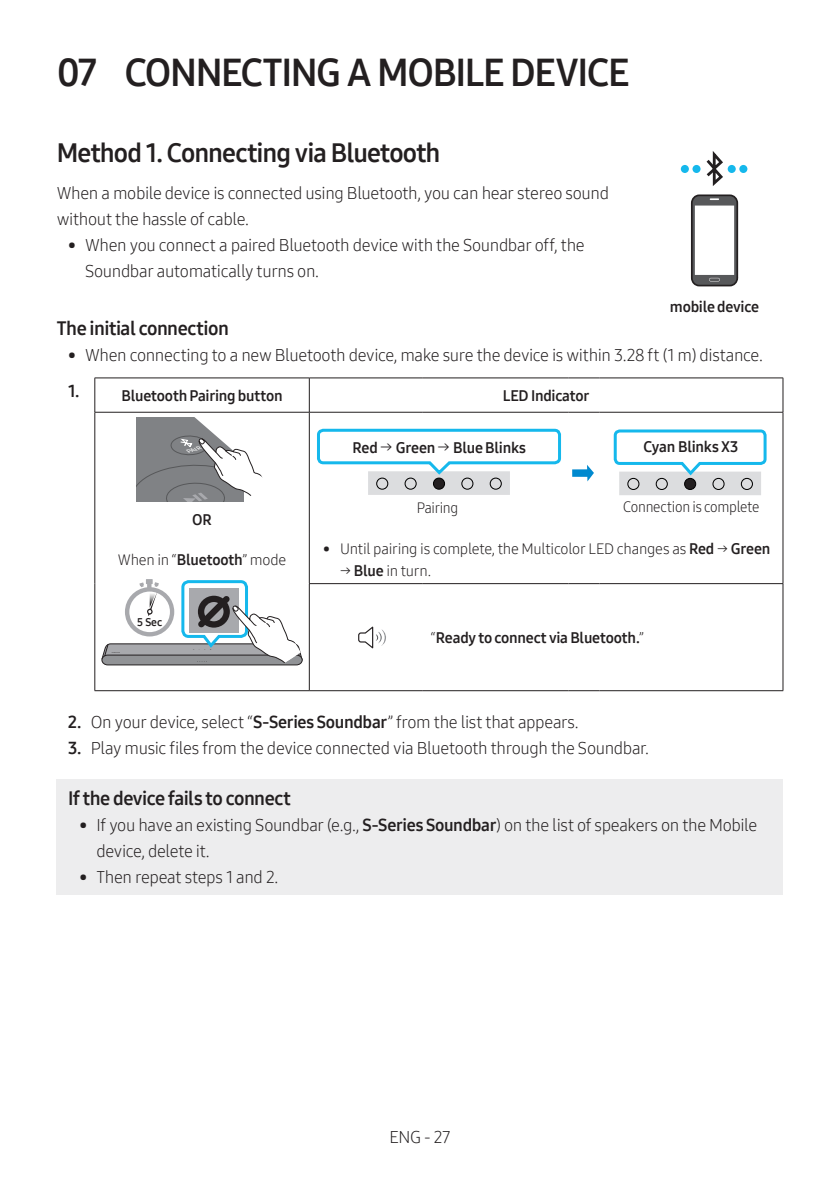
<style>
.page{position:relative;width:840px;height:1191px;background:#fff}
.page>*{position:absolute;margin:0;border:0;box-sizing:border-box;transform-origin:0 0}
.t1{font:38px "Samsung One 700";letter-spacing:-.035em;color:#231f20}
.NoTOC-Heading2{font:26px "Samsung One 700";letter-spacing:-.035em;color:#231f20}
.Heading4{font:19px "Samsung One 700";letter-spacing:-.025em;color:#231f20}
.Description-L{font:17px/26px "Samsung One 300";letter-spacing:-.02em;color:#231f20}
.t2{font:17px "Samsung One 700";color:#231f20}
.Callout-C{font:15px "Samsung One 700";letter-spacing:-.015em;color:#231f20}
.Description-L-2{font:15px "Samsung One 300";letter-spacing:-.015em;color:#231f20}
.t3{font:15px "Samsung One 300 C";letter-spacing:-.015em;color:#231f20}
.Description-L-3{font:15px "Samsung One 700";letter-spacing:-.02em;color:#231f20}
.t4{font:11px "Samsung One UI 700";color:#231f20}
.t5{font:italic 5.2px "Samsung One UI 600 C";color:#fff;scale:1.42 1}
.s1{font-family:"Samsung One 700"}
.s2{font-family:"Samsung One 300";font-size:17px}
.s3{font-family:"Samsung One 300"}
</style>
<div class="page">
<hr style="left:309px;top:412px;width:113px;height:1px;background:#231f20">
<hr style="left:309px;top:412px;width:1px;height:122px;background:#231f20">
<hr style="left:422px;top:412px;width:146px;height:1px;background:#231f20">
<hr style="left:568px;top:412px;width:31px;height:1px;background:#231f20">
<hr style="left:599px;top:412px;width:183px;height:1px;background:#231f20">
<hr style="left:782px;top:412px;width:1px;height:122px;background:#231f20">
<hr style="left:309px;top:534px;width:1px;height:49px;background:#231f20">
<hr style="left:782px;top:534px;width:1px;height:49px;background:#231f20">
<hr style="left:309px;top:583px;width:113px;height:1px;background:#231f20">
<hr style="left:309px;top:584px;width:1px;height:106px;background:#231f20">
<hr style="left:422px;top:583px;width:146px;height:1px;background:#231f20">
<hr style="left:568px;top:583px;width:31px;height:1px;background:#231f20">
<hr style="left:599px;top:583px;width:183px;height:1px;background:#231f20">
<hr style="left:782px;top:584px;width:1px;height:106px;background:#231f20">
<hr style="left:309px;top:690px;width:113px;height:1px;background:#231f20">
<hr style="left:422px;top:690px;width:146px;height:1px;background:#231f20">
<hr style="left:568px;top:690px;width:31px;height:1px;background:#231f20">
<hr style="left:599px;top:690px;width:183px;height:1px;background:#231f20">
<hr style="left:94px;top:377px;width:215px;height:1px;background:#231f20">
<hr style="left:94px;top:378px;width:1px;height:34px;background:#231f20">
<hr style="left:309px;top:377px;width:113px;height:1px;background:#231f20">
<hr style="left:309px;top:378px;width:1px;height:34px;background:#231f20">
<hr style="left:422px;top:377px;width:146px;height:1px;background:#231f20">
<hr style="left:568px;top:377px;width:31px;height:1px;background:#231f20">
<hr style="left:599px;top:377px;width:183px;height:1px;background:#231f20">
<hr style="left:782px;top:378px;width:1px;height:34px;background:#231f20">
<hr style="left:94px;top:412px;width:215px;height:1px;background:#231f20">
<hr style="left:94px;top:412px;width:1px;height:122px;background:#231f20">
<hr style="left:94px;top:534px;width:1px;height:49px;background:#231f20">
<hr style="left:94px;top:583px;width:1px;height:107px;background:#231f20">
<hr style="left:94px;top:690px;width:215px;height:1px;background:#231f20">
<svg style="left:137px;top:418px;width:126px;height:83px"></svg>
<svg style="left:317px;top:428px;width:244px;height:67px"></svg>
<svg style="left:572px;top:465px;width:22px;height:17px"></svg>
<svg style="left:613px;top:429px;width:154px;height:66px"></svg>
<svg style="left:101px;top:579px;width:202px;height:86px"></svg>
<svg style="left:358px;top:626px;width:28px;height:23px"></svg>
<div style="left:57px;top:779px;width:725px;height:115px;background:#ededee"></div>
<div style="left:739px;top:165px;width:8px;height:8px;background:#15b8ec;border-radius:50%"></div>
<div style="left:727px;top:165px;width:8px;height:8px;background:#15b8ec;border-radius:50%"></div>
<div style="left:692px;top:165px;width:8px;height:8px;background:#15b8ec;border-radius:50%"></div>
<div style="left:680px;top:165px;width:8px;height:8px;background:#15b8ec;border-radius:50%"></div>
<svg style="left:706px;top:151px;width:16px;height:35px"></svg>
<svg style="left:690px;top:194px;width:49px;height:93px"></svg>
<p class="t1" style="left:57px;top:47px;width:574px">07 CONNECTING A MOBILE DEVICE</p>
<p class="NoTOC-Heading2" style="left:57px;top:135px;width:385px">Method 1. Connecting via Bluetooth</p>
<p class="Description-L" style="left:57px;top:180px;width:553px">When a mobile device is connected using Bluetooth, you can hear stereo sound without the hassle of cable.</p>
<p class="Description-L" style="left:85px;top:232px;width:501px;text-indent:-17px">• When you connect a paired Bluetooth device with the Soundbar off, the<br>Soundbar automatically turns on.</p>
<p class="Heading4" style="left:57px;top:315px;width:173px">The initial connection</p>
<p class="Description-L" style="left:68px;top:341px;width:696px">• When connecting to a new Bluetooth device, make sure the device is within 3.28 ft (1 m) distance.</p>
<p class="t2" style="left:68px;top:379px;width:13px">1.</p>
<p class="Callout-C" style="left:121px;top:385px;width:163px">Bluetooth Pairing button</p>
<p class="Callout-C" style="left:502px;top:385px;width:88px">LED Indicator</p>
<p class="Description-L-3" style="left:669px;top:297px;width:91px">mobile device</p>
<p class="t5" style="left:187px;top:448px;width:12px;rotate:-17deg">PAIR</p>
<p class="Callout-C" style="left:192px;top:509px;width:21px">OR</p>
<p class="Description-L-2" style="left:118px;top:550px;width:170px">When in “<span class="s1">Bluetooth</span>” mode</p>
<p class="t4" style="left:137px;top:614px;width:27px">5 Sec</p>
<p class="Callout-C" style="left:352px;top:437px;width:175px">Red <span class="s2">→</span> Green <span class="s2">→</span> Blue Blinks</p>
<p class="Callout-C" style="left:643px;top:436px;width:96px">Cyan Blinks X3</p>
<p class="t3" style="left:416px;top:498px;width:43px">Pairing</p>
<p class="t3" style="left:622px;top:497px;width:138px">Connection is complete</p>
<p class="Description-L-2" style="left:323px;top:538px;width:448px">• Until pairing is complete, the Multicolor LED changes as <span class="s1">Red</span> → <span class="s1">Green</span></p>
<p class="Description-L-2" style="left:340px;top:560px;width:93px">→ <span class="s1">Blue</span> in turn.</p>
<p class="Callout-C" style="left:430px;top:627px;width:214px"><span class="s3">“</span>Ready to connect via Bluetooth.<span class="s3">”</span></p>
<p class="Description-L" style="left:68px;top:709px;width:512px"><span class="s1">2.</span> On your device, select “<span class="s1">S-Series Soundbar</span>” from the list that appears.</p>
<p class="Description-L" style="left:68px;top:735px;width:582px"><span class="s1">3.</span> Play music files from the device connected via Bluetooth through the Soundbar.</p>
<p class="Heading4" style="left:68px;top:786px;width:224px">If the device fails to connect</p>
<p class="Description-L" style="left:96px;top:812px;width:662px;text-indent:-17px">• If you have an existing Soundbar (e.g., <span class="s1">S-Series Soundbar</span>) on the list of speakers on the Mobile device, delete it.</p>
<p class="Description-L" style="left:79px;top:864px;width:200px">• Then repeat steps 1 and 2.</p>
<p class="Description-L" style="left:389px;top:1123px;width:63px">ENG - 27</p>
</div>
